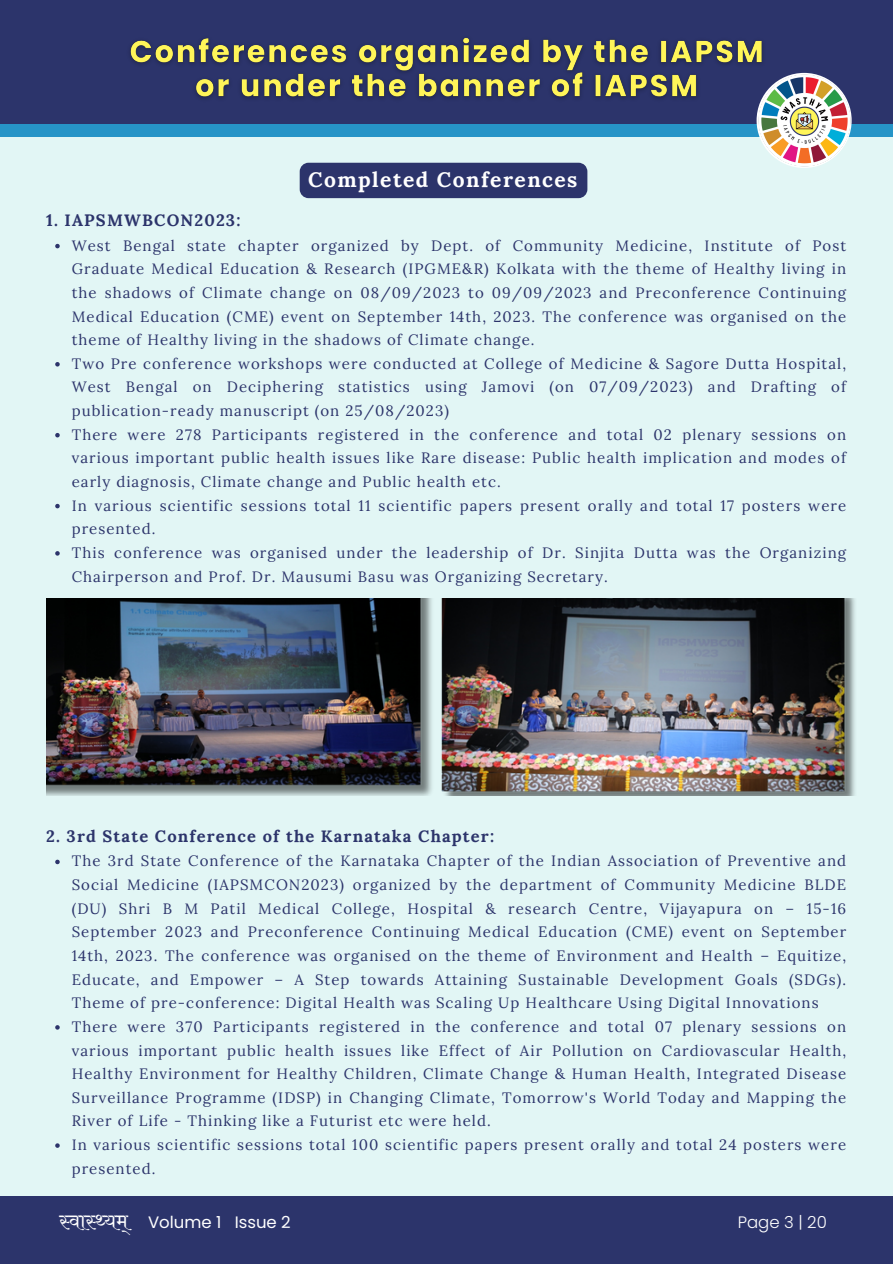
<style>
.page{position:relative;width:893px;height:1264px;background:#fff}
.page>*{position:absolute;margin:0;border:0;box-sizing:border-box;transform-origin:0 0}
.t1{font:700 21px "Lora";letter-spacing:.07em;color:#fff}
.t2{font:19.5px "Amita";color:#fff}
.t3{font:700 16.5px "Lora";letter-spacing:.07em;color:#2c346b}
.t4{font:16.5px "Poppins";color:#fff}
.t5{font:300 16.5px "Poppins";color:#fff}
.t6{font:15px/23.7px "Lora";letter-spacing:.07em;color:#2c346b;text-align:justify}
</style>
<div class="page">
<div style="left:0;top:0;width:892px;height:1263px;background:#e2f6f5"></div>
<div style="left:0;top:1195px;width:892px;height:68px;background:#2c346b"></div>
<svg style="left:55px;top:244px;width:5px;height:4px"></svg>
<svg style="left:55px;top:362px;width:5px;height:4px"></svg>
<svg style="left:55px;top:433px;width:5px;height:4px"></svg>
<svg style="left:55px;top:504px;width:5px;height:4px"></svg>
<svg style="left:55px;top:551px;width:5px;height:4px"></svg>
<img style="left:446px;top:598px;width:409px;height:197px">
<img style="left:46px;top:598px;width:400px;height:197px">
<div style="left:300px;top:163px;width:287px;height:35px;background:#2c346b"></div>
<div style="left:0;top:0;width:892px;height:137px;background:#2694c7"></div>
<div style="left:0;top:0;width:892px;height:123px;background:#2c346b"></div>
<img style="left:130px;top:37px;width:638px;height:62px">
<svg style="left:55px;top:859px;width:5px;height:5px"></svg>
<svg style="left:55px;top:1025px;width:5px;height:4px"></svg>
<svg style="left:55px;top:1143px;width:5px;height:4px"></svg>
<img style="left:757px;top:73px;width:94px;height:94px;border-radius:50%">
<h5 class="t1" style="left:308px;top:166px;width:271px">Completed Conferences</h5>
<p class="t3" style="left:46px;top:209px;width:196px">1. IAPSMWBCON2023:</p>
<h4 class="t6" style="left:72px;top:233px;width:775px">West Bengal state chapter organized by Dept. of Community Medicine, Institute of Post Graduate Medical Education &amp; Research (IPGME&amp;R) Kolkata with the theme of Healthy living in the shadows of Climate change on 08/09/2023 to 09/09/2023 and Preconference Continuing Medical Education (CME) event on September 14th, 2023. The conference was organised on the theme of Healthy living in the shadows of Climate change.</h4>
<p class="t6" style="left:72px;top:351px;width:775px">Two Pre conference workshops were conducted at College of Medicine &amp; Sagore Dutta Hospital, West Bengal on Deciphering statistics using Jamovi (on 07/09/2023) and Drafting of publication-ready manuscript (on 25/08/2023)</p>
<p class="t6" style="left:72px;top:422px;width:776px">There were 278 Participants registered in the conference and total 02 plenary sessions on various important public health issues like Rare disease: Public health implication and modes of early diagnosis, Climate change and Public health etc.</p>
<p class="t6" style="left:72px;top:493px;width:776px">In various scientific sessions total 11 scientific papers present orally and total 17 posters were presented.</p>
<p class="t6" style="left:72px;top:540px;width:775px">This conference was organised under the leadership of Dr. Sinjita Dutta was the Organizing<br>Chairperson and Prof. Dr. Mausumi Basu was Organizing Secretary.</p>
<p class="t3" style="left:46px;top:825px;width:449px">2. 3rd State Conference of the Karnataka Chapter:</p>
<p class="t6" style="left:72px;top:849px;width:776px">The 3rd State Conference of the Karnataka Chapter of the Indian Association of Preventive and Social Medicine (IAPSMCON2023) organized by the department of Community Medicine BLDE (DU) Shri B M Patil Medical College, Hospital &amp; research Centre, Vijayapura on – 15-16<br>September 2023 and Preconference Continuing Medical Education (CME) event on September 14th, 2023. The conference was organised on the theme of Environment and Health – Equitize, Educate, and Empower – A Step towards Attaining Sustainable Development Goals (SDGs).<br>Theme of pre-conference: Digital Health was Scaling Up Healthcare Using Digital Innovations</p>
<p class="t6" style="left:72px;top:1014px;width:775px">There were 370 Participants registered in the conference and total 07 plenary sessions on various important public health issues like Effect of Air Pollution on Cardiovascular Health, Healthy Environment for Healthy Children, Climate Change &amp; Human Health, Integrated Disease Surveillance Programme (IDSP) in Changing Climate, Tomorrow's World Today and Mapping the River of Life - Thinking like a Futurist etc were held.</p>
<h3 class="t6" style="left:72px;top:1132px;width:775px">In various scientific sessions total 100 scientific papers present orally and total 24 posters were presented.</h3>
<p class="t4" style="left:148px;top:1210px;width:144px">Volume 1 Issue 2</p>
<p class="t2" style="left:60px;top:1210px;width:66px">स्वा स्थ्यम्</p>
<p class="t5" style="left:737px;top:1210px;width:91px">Page 3 | 20</p>
</div>
